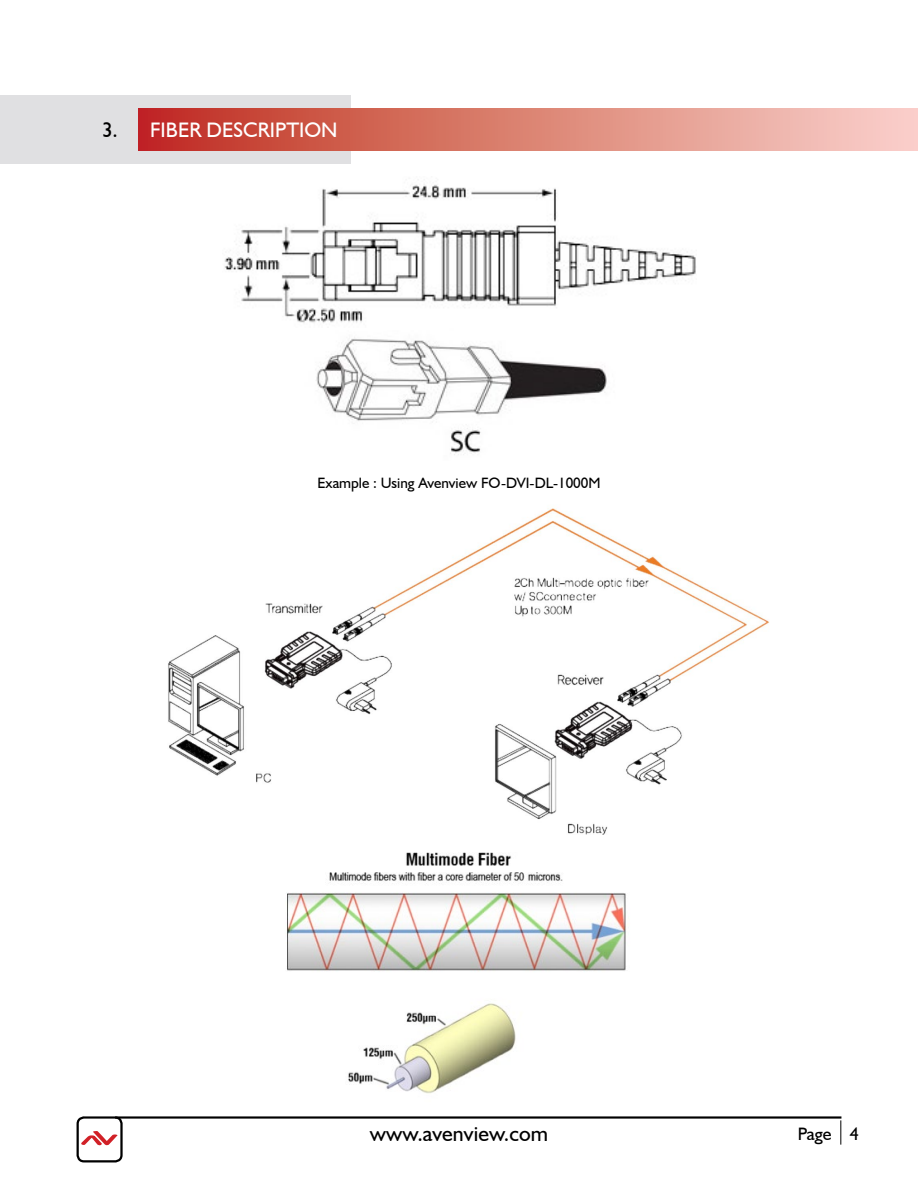
<style>
.page{position:relative;width:918px;height:1188px;background:#fff}
.page>*{position:absolute;margin:0;border:0;box-sizing:border-box;transform-origin:0 0}
.t1{font:21.75px "Humanist 521 BT";letter-spacing:.005em;color:#000}
.t2{font:21px "Humanist 521 BT";color:#fff}
.t3{font:18px "Humanist 521 BT";color:#000}
.t4{font:15px "Humanist 521 BT";color:#000}
.s1{color:#000}
</style>
<div class="page">
<hr style="left:84px;top:1116px;width:757px;height:3px;background:#000">
<svg style="left:840px;top:1120px;width:1px;height:25px"></svg>
<svg style="left:81px;top:1131px;width:37px;height:15px"></svg>
<div style="left:77px;top:1116px;width:46px;height:46px;border:2px solid #000;border-radius:6px"></div>
<img style="left:168px;top:508px;width:602px;height:327px">
<div style="left:0;top:96px;width:351px;height:68px;background:#e0e0e2"></div>
<div style="left:138px;top:109px;width:780px;height:42px;background:linear-gradient(to right,#be2d1e,#fad5cb)"></div>
<img style="left:316px;top:337px;width:291px;height:118px">
<img style="left:287px;top:852px;width:341px;height:242px">
<img style="left:224px;top:184px;width:472px;height:139px">
<h2 class="t2" style="left:102px;top:117px;width:237px"><span class="s1">3.</span> FIBER DESCRIPTION</h2>
<p class="t4" style="left:317px;top:473px;width:285px">Example : Using Avenview FO-DVI-DL-1000M</p>
<h1 class="t1" style="left:370px;top:1120px;width:180px">www.avenview.com</h1>
<p class="t3" style="left:798px;top:1123px;width:62px">Page 4</p>
</div>
